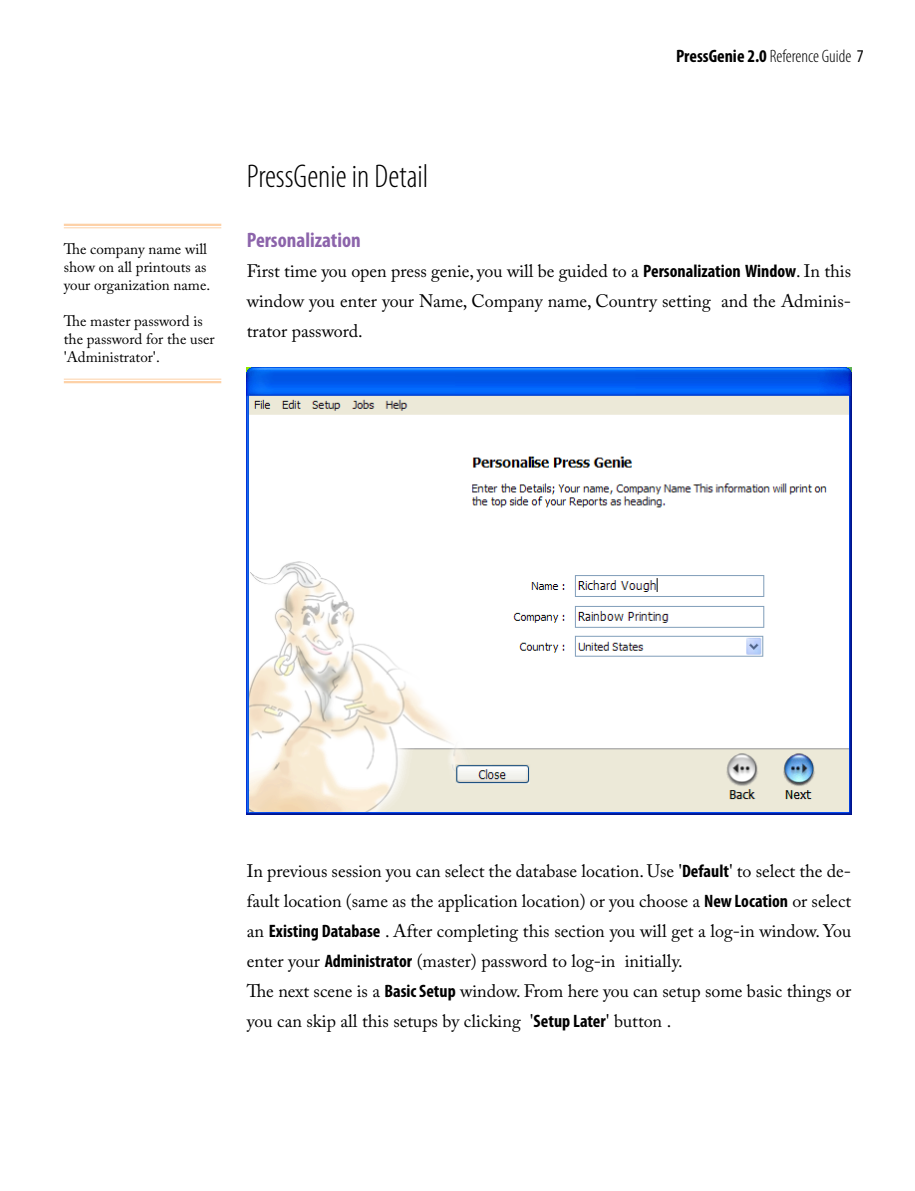
<style>
.page{position:relative;width:915px;height:1191px;background:#fff}
.page>*{position:absolute;margin:0;border:0;box-sizing:border-box;transform-origin:0 0}
.t1{font:300 condensed 33px "Myriad Pro";color:#000}
.t2{font:700 condensed 21px "Myriad Pro";color:#8c64ab}
.t3{font:18px/30px "Adobe Caslon Pro";color:#000;text-align:justify}
.t4{font:300 condensed 18px "Myriad Pro";color:#000}
.t5{font:15px/18px "Adobe Caslon Pro";color:#000}
.s1{font-weight:700}
.s2{font-weight:400}
.s3{font-family:"Myriad Pro";font-weight:700;font-stretch:condensed}
</style>
<div class="page">
<img style="left:247px;top:367px;width:603px;height:447px">
<hr style="left:64px;top:224px;width:157px;height:2px;background:#fdd1a7">
<hr style="left:64px;top:227px;width:157px;height:1px;background:#fdd1a7">
<hr style="left:64px;top:379px;width:157px;height:1px;background:#fdd1a7">
<hr style="left:64px;top:381px;width:157px;height:2px;background:#fdd1a7">
<p class="t4" style="left:675px;top:46px;width:189px"><span class="s1">PressGenie 2.0</span> Reference Guide <span class="s2">7</span></p>
<p class="t5" style="left:64px;top:239px;width:148px">The company name will show on all printouts as your organization name.</p>
<p class="t5" style="left:64px;top:311px;width:152px">The master password is the password for the user 'Administrator'.</p>
<h1 class="t1" style="left:247px;top:157px;width:183px">PressGenie in Detail</h1>
<p class="t2" style="left:247px;top:227px;width:115px">Personalization</p>
<p class="t3" style="left:247px;top:256px;width:605px">First time you open press genie, you will be guided to a <span class="s3">Personalization Window</span>. In this window you enter your Name, Company name, Country setting and the Adminis&shy;trator password.</p>
<p class="t3" style="left:247px;top:856px;width:605px;text-align:left">In previous session you can select the database location. Use '<span class="s3">Default</span>' to select the de&shy;fault location (same as the application location) or you choose a <span class="s3">New Location</span> or select an <span class="s3">Existing Database</span> . After completing this section you will get a log-in window. You enter your <span class="s3">Administrator</span> (master) password to log-in initially.<br>The next scene is a <span class="s3">Basic Setup</span> window. From here you can setup some basic things or you can skip all this setups by clicking '<span class="s3">Setup Later</span>' button .</p>
</div>
